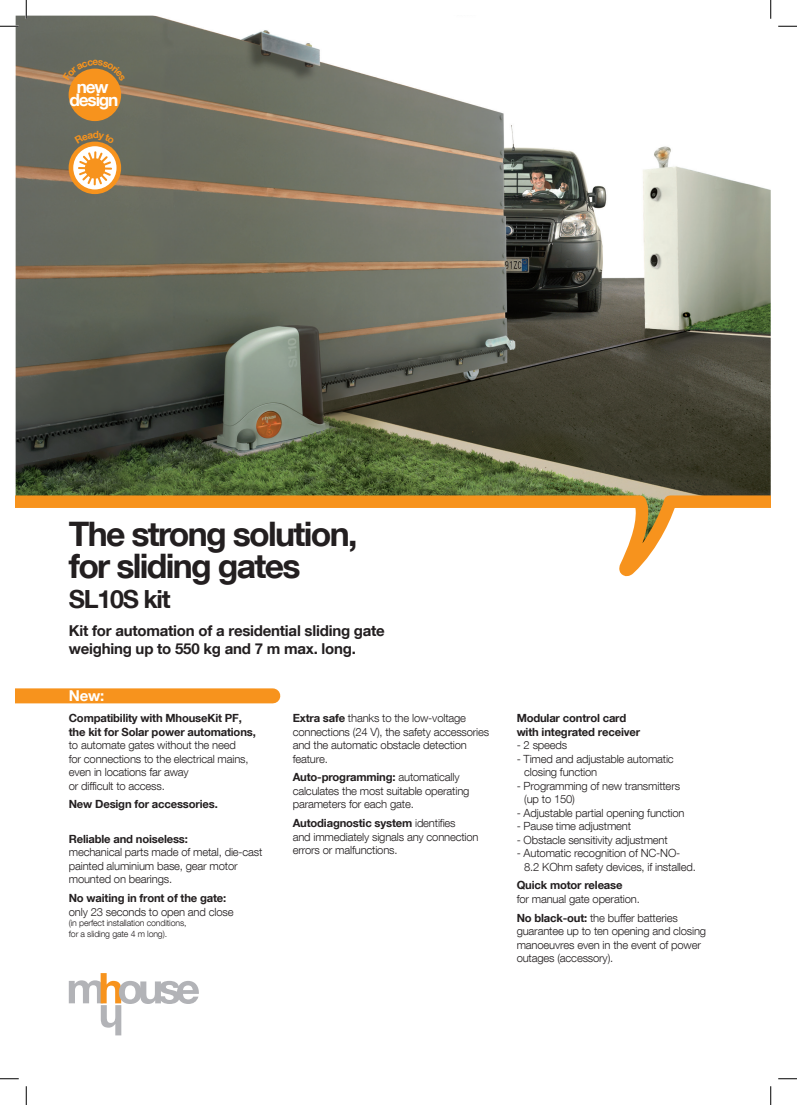
<style>
.page{position:relative;width:797px;height:1105px;background:#fff}
.page>*{position:absolute;margin:0;border:0;box-sizing:border-box;transform-origin:0 0}
.t1{font:700 33.75px/31.2px "Helvetica Neue LT Com";letter-spacing:-.05em;color:#231f20}
.t2{font:700 25px "Helvetica Neue LT Com";letter-spacing:-.05em;color:#231f20}
.t3{font:700 17.25px/13.8px "Helvetica Neue LT Com";letter-spacing:-.07em;color:#fff;text-align:center}
.t4{font:700 15px/18px "Helvetica Neue LT Com";letter-spacing:-.015em;color:#231f20}
.t5{font:700 15px "Helvetica Neue LT Com";color:#fff}
.t6{font:300 11.25px/13.5px "Helvetica Neue LT Com";letter-spacing:-.015em;color:#231f20}
.t7{font:700 11.25px/13.5px "Helvetica Neue LT Com";letter-spacing:-.015em;color:#231f20}
.t8{font:700 10px "Helvetica Neue LT Com";color:#f7931d}
.t9{font:300 8.75px/10.5px "Helvetica Neue LT Com";letter-spacing:-.015em;color:#231f20}
.s1{font-weight:700}
</style>
<div class="page">
<svg style="left:69px;top:973px;width:130px;height:62px"></svg>
<svg style="left:16px;top:16px;width:754px;height:561px"></svg>
<div style="left:16px;top:688px;width:257px;height:15px;background:#f7931d"></div>
<div style="left:71px;top:71px;width:48px;height:48px;background:#f7931d;border-radius:50%"></div>
<div style="left:69px;top:69px;width:52px;height:52px;border:5px solid #f7931d;border-radius:50%"></div>
<svg style="left:71px;top:144px;width:48px;height:48px"></svg>
<div style="left:69px;top:142px;width:52px;height:52px;border:5px solid #f7931d;border-radius:50%"></div>
<svg style="left:78px;top:151px;width:34px;height:34px"></svg>
<svg style="left:0;top:25px;width:19px;height:2px"></svg>
<svg style="left:778px;top:25px;width:19px;height:2px"></svg>
<svg style="left:0;top:1078px;width:19px;height:1px"></svg>
<svg style="left:778px;top:1078px;width:19px;height:1px"></svg>
<svg style="left:25px;top:0;width:2px;height:19px"></svg>
<svg style="left:25px;top:1086px;width:2px;height:19px"></svg>
<svg style="left:770px;top:0;width:1px;height:19px"></svg>
<svg style="left:770px;top:1086px;width:1px;height:19px"></svg>
<svg style="left:63px;top:60px;width:62px;height:21px"></svg>
<svg style="left:75px;top:133px;width:39px;height:11px"></svg>
<p class="t8" style="left:93px;top:55px;width:7px">e</p>
<h3 class="t3" style="left:70px;top:79px;width:50px">new design</h3>
<p class="t8" style="left:93px;top:128px;width:8px">d</p>
<h1 class="t1" style="left:69px;top:518px;width:290px">The strong solution, for sliding gates</h1>
<h2 class="t2" style="left:69px;top:583px;width:103px">SL10S kit</h2>
<h3 class="t4" style="left:69px;top:621px;width:317px">Kit for automation of a residential sliding gate weighing up to 550 kg and 7 m max. long.</h3>
<h3 class="t5" style="left:69px;top:687px;width:37px">New:</h3>
<p class="t7" style="left:69px;top:711px;width:188px">Compatibility with MhouseKit PF, the kit for Solar power automations,</p>
<p class="t6" style="left:69px;top:738px;width:181px">to automate gates without the need for connections to the electrical mains, even in locations far away<br>or difficult to access.</p>
<p class="t7" style="left:69px;top:797px;width:150px">New Design for accessories.</p>
<p class="t7" style="left:69px;top:832px;width:121px">Reliable and noiseless:</p>
<p class="t6" style="left:69px;top:845px;width:195px">mechanical parts made of metal, die-cast painted aluminium base, gear motor mounted on bearings.</p>
<p class="t7" style="left:69px;top:891px;width:159px">No waiting in front of the gate:</p>
<p class="t6" style="left:69px;top:905px;width:166px">only 23 seconds to open and close</p>
<p class="t9" style="left:69px;top:918px;width:119px">(in perfect installation conditions, for a sliding gate 4 m long).</p>
<p class="t6" style="left:293px;top:711px;width:198px"><span class="s1">Extra safe</span> thanks to the low-voltage connections (24 V), the safety accessories and the automatic obstacle detection feature.</p>
<p class="t6" style="left:293px;top:770px;width:178px"><span class="s1">Auto-programming:</span> automatically calculates the most suitable operating parameters for each gate.</p>
<p class="t6" style="left:293px;top:816px;width:187px"><span class="s1">Autodiagnostic system</span> identifies<br>and immediately signals any connection errors or malfunctions.</p>
<p class="t7" style="left:516px;top:711px;width:125px">Modular control card with integrated receiver</p>
<p class="t6" style="left:516px;top:738px;width:52px">- 2 speeds</p>
<p class="t6" style="left:524px;top:752px;width:151px;text-indent:-8px">- Timed and adjustable automatic closing function</p>
<p class="t6" style="left:524px;top:779px;width:157px;text-indent:-8px">- Programming of new transmitters (up to 150)</p>
<p class="t6" style="left:516px;top:806px;width:169px">- Adjustable partial opening function</p>
<p class="t6" style="left:516px;top:819px;width:116px">- Pause time adjustment</p>
<p class="t6" style="left:516px;top:833px;width:153px">- Obstacle sensitivity adjustment</p>
<p class="t6" style="left:524px;top:846px;width:173px;text-indent:-8px">- Automatic recognition of NC-NO-<br>8.2 KOhm safety devices, if installed.</p>
<p class="t7" style="left:516px;top:878px;width:107px">Quick motor release</p>
<p class="t6" style="left:516px;top:889px;width:163px;line-height:18.8px">for manual gate operation.<br><span class="s1">No black-out:</span> the buffer batteries</p>
<p class="t6" style="left:516px;top:924px;width:191px">guarantee up to ten opening and closing manoeuvres even in the event of power outages (accessory).</p>
</div>
